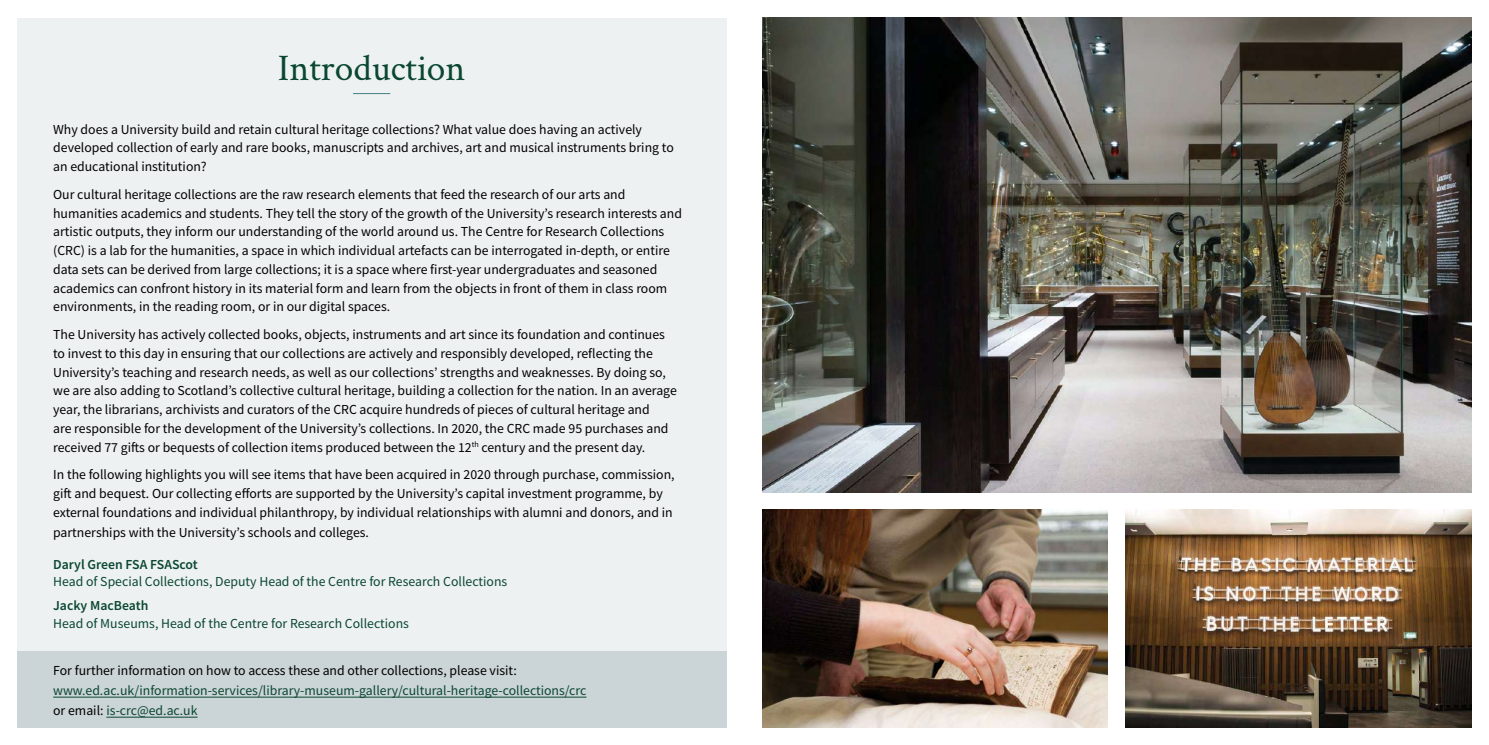
<style>
.page{position:relative;width:1489px;height:745px;background:#fff}
.page>*{position:absolute;margin:0;border:0;box-sizing:border-box;transform-origin:0 0}
.t1{font:37.5px "Crimson Text";color:#0a4730}
.t2{font:13.75px/18.8px "Source Sans Pro";color:#000}
.t3{font:13.75px/20px "Source Sans Pro";color:#0a4730}
.t4{font:600 13.75px "Source Sans Pro";color:#0a4730}
.s1{color:#000}
</style>
<div class="page">
<div style="left:18px;top:18px;width:708px;height:708px;background:#eef1f2"></div>
<div style="left:18px;top:650px;width:708px;height:76px;background:#cbd4d6"></div>
<hr style="left:353px;top:93px;width:37px;height:1px;background:#457e83">
<hr style="left:53px;top:696px;width:533px;height:1px;background:#0a4730">
<hr style="left:106px;top:716px;width:91px;height:1px;background:#0a4730">
<img style="left:762px;top:509px;width:345px;height:217px">
<img style="left:1125px;top:509px;width:345px;height:217px">
<img style="left:762px;top:18px;width:708px;height:474px">
<h1 class="t1" style="left:278px;top:42px;width:189px">Introduction</h1>
<p class="t2" style="left:53px;top:119px;width:622px">Why does a University build and retain cultural heritage collections? What value does having an actively developed collection of early and rare books, manuscripts and archives, art and musical instruments bring to an educational institution?</p>
<p class="t2" style="left:53px;top:185px;width:630px">Our cultural heritage collections are the raw research elements that feed the research of our arts and humanities academics and students. They tell the story of the growth of the University’s research interests and artistic outputs, they inform our understanding of the world around us. The Centre for Research Collections (CRC) is a lab for the humanities, a space in which individual artefacts can be interrogated in-depth, or entire data sets can be derived from large collections; it is a space where first-year undergraduates and seasoned academics can confront history in its material form and learn from the objects in front of them in class room environments, in the reading room, or in our digital spaces.</p>
<p class="t2" style="left:53px;top:325px;width:625px">The University has actively collected books, objects, instruments and art since its foundation and continues to invest to this day in ensuring that our collections are actively and responsibly developed, reflecting the University’s teaching and research needs, as well as our collections’ strengths and weaknesses. By doing so, we are also adding to Scotland’s collective cultural heritage, building a collection for the nation. In an average year, the librarians, archivists and curators of the CRC acquire hundreds of pieces of cultural heritage and<br>are responsible for the development of the University’s collections. In 2020, the CRC made 95 purchases and received 77 gifts or bequests of collection items produced between the 12<sup>th</sup> century and the present day.</p>
<p class="t2" style="left:53px;top:465px;width:623px">In the following highlights you will see items that have been acquired in 2020 through purchase, commission, gift and bequest. Our collecting efforts are supported by the University’s capital investment programme, by external foundations and individual philanthropy, by individual relationships with alumni and donors, and in</p>
<p class="t2" style="left:53px;top:522px;width:317px">partnerships with the University’s schools and colleges.</p>
<p class="t4" style="left:53px;top:555px;width:146px">Daryl Green FSA FSAScot</p>
<p class="t3" style="left:53px;top:571px;width:455px">Head of Special Collections, Deputy Head of the Centre for Research Collections</p>
<p class="t4" style="left:53px;top:595px;width:97px">Jacky MacBeath</p>
<p class="t3" style="left:53px;top:613px;width:357px">Head of Museums, Head of the Centre for Research Collections</p>
<p class="t2" style="left:53px;top:660px;width:465px">For further information on how to access these and other collections, please visit:</p>
<p class="t3" style="left:53px;top:679px;width:535px">www.ed.ac.uk/information-services/library-museum-gallery/cultural-heritage-collections/crc <span class="s1">or email:</span> is-crc@ed.ac.uk</p>
</div>
